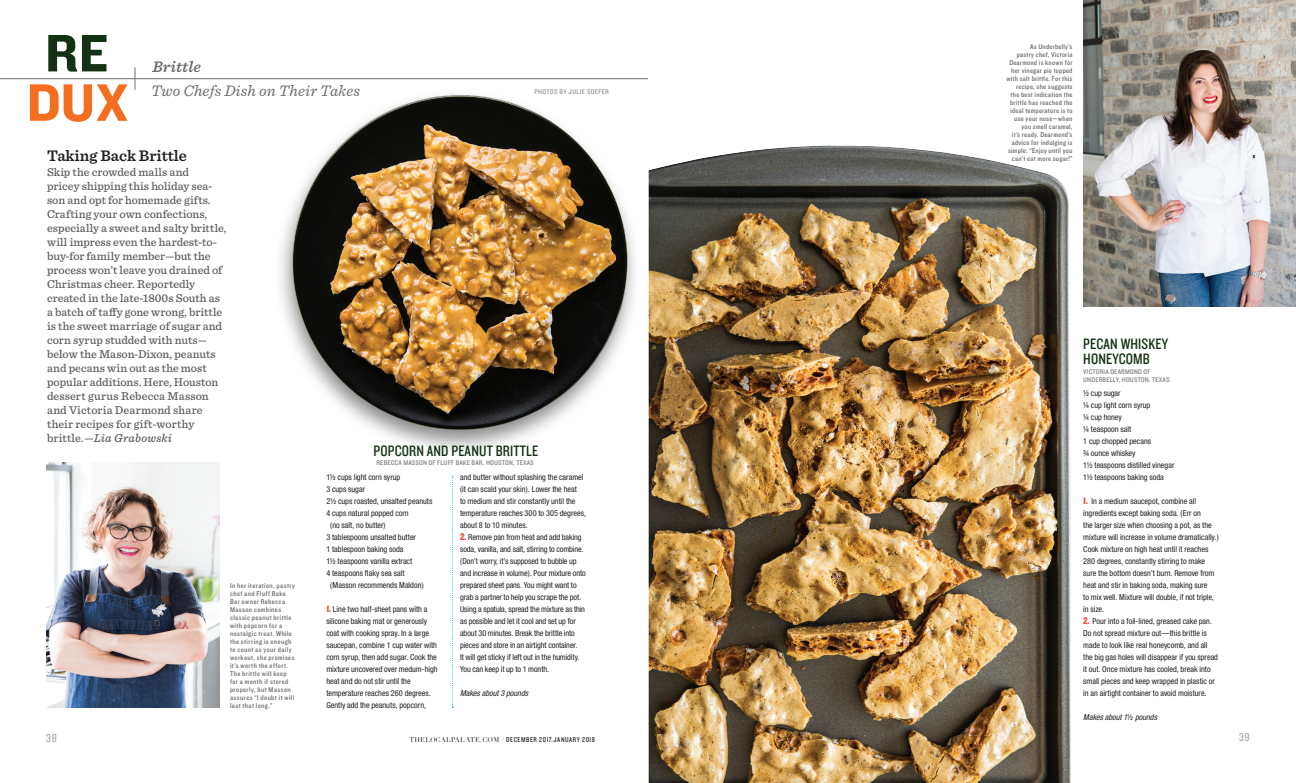
<style>
.page{position:relative;width:1296px;height:783px;background:#fff}
.page>*{position:absolute;margin:0;border:0;box-sizing:border-box;transform-origin:0 0}
.t1{font:54.7px "Knockout HTF51 Middleweight";color:#f36e21}
.t2{font:54.7px "Knockout HTF51 Middleweight";color:#133214}
.t3{font:italic 16px "Sentinel";letter-spacing:.01em;color:#6c6d70}
.t4{font:600 16px "Sentinel";color:#231f20}
.t5{font:italic 600 16px "Sentinel";letter-spacing:.01em;color:#6c6d70}
.t6{font:15.7px/15px "Knockout HTF29 Junior Liteweight";letter-spacing:.01em;color:#133214}
.t7{font:italic 500 12px "Sentinel";letter-spacing:.015em;color:#5c5c5f}
.t8{font:12px "Knockout HTF29 Junior Liteweight";color:#a8a9ad}
.t9{font:500 11.8px/14px "Sentinel";color:#5c5c5f}
.t10{font:condensed 8.2px/12px "Helvetica Neue";letter-spacing:-.005em;color:#231f20}
.t11{font:italic condensed 8.2px "Helvetica Neue";letter-spacing:-.005em;color:#231f20}
.t12{font:7.4px "Knockout HTF29 Junior Liteweight";letter-spacing:.08em;color:#231f20}
.t13{font:7.2px/8px "Knockout HTF30 Junior Welterwt";letter-spacing:.045em;color:#67676a;text-align:right}
.t14{font:7px/7.9px "Knockout HTF30 Junior Welterwt";letter-spacing:.025em;color:#808285}
.t15{font:7px "Knockout HTF30 Junior Welterwt";letter-spacing:.045em;color:#939598}
.s1{font-style:normal;font-size:11.8px}
.s2{font-style:normal}
.s3{font-family:"Knockout HTF70 Full Welterwt";font-stretch:normal;font-size:10px;color:#ef4d35}
.s4{font-family:"Didot";font-size:6.8px}
.s5{font-family:"Didot";font-weight:700;font-size:6.8px}
</style>
<div class="page">
<svg style="left:135px;top:67px;width:1px;height:23px"></svg>
<hr style="left:0;top:79px;width:648px;height:1px;background:#6c6d70">
<img style="left:46px;top:462px;width:174px;height:246px">
<svg style="left:452px;top:476px;width:1px;height:232px"></svg>
<img style="left:1083px;top:0;width:213px;height:307px">
<img style="left:248px;top:78px;width:401px;height:381px">
<img style="left:649px;top:146px;width:422px;height:637px">
<h1 class="t2" style="left:45px;top:24px;width:65px">RE</h1>
<h1 class="t1" style="left:27px;top:74px;width:103px">DUX</h1>
<h2 class="t5" style="left:152px;top:54px;width:50px">Brittle</h2>
<h2 class="t3" style="left:151px;top:79px;width:211px">Two Chefs Dish on Their Takes</h2>
<p class="t15" style="left:534px;top:88px;width:76px">PHOTOS BY JULIE SOEFER</p>
<h2 class="t4" style="left:47px;top:143px;width:142px">Taking Back Brittle</h2>
<p class="t9" style="left:47px;top:164px;width:181px">Skip the crowded malls and<br>pricey shipping this holiday sea&shy;son and opt for homemade gifts.<br>Crafting your own confections, especially a sweet and salty brittle, will impress even the hardest-to&shy;buy-for family member—but the process won’t leave you drained of<br>Christmas cheer. Reportedly created in the late-1800s South as a batch of taffy gone wrong, brittle is the sweet marriage of sugar and corn syrup studded with nuts— below the Mason-Dixon, peanuts and pecans win out as the most popular additions. Here, Houston dessert gurus Rebecca Masson and Victoria Dearmond share their recipes for gift-worthy</p>
<h3 class="t7" style="left:47px;top:429px;width:126px"><span class="s1">brittle.</span><span class="s2">—</span>Lia Grabowski</h3>
<p class="t13" style="left:230px;top:582px;width:67px;text-align:left">In her iteration, pastry chef and Fluff Bake<br>Bar owner Rebecca<br>Masson combines classic peanut brittle with popcorn for a nostalgic treat. While the stirring is enough to count as your daily workout, she promises it’s worth the effort.<br>The brittle will keep for a month if stored properly, but Masson assures “I doubt it will last that long.”</p>
<h3 class="t6" style="left:374px;top:443px;width:166px">POPCORN AND PEANUT BRITTLE</h3>
<p class="t14" style="left:376px;top:459px;width:159px">REBECCA MASSON OF FLUFF BAKE BAR, HOUSTON, TEXAS</p>
<p class="t10" style="left:326px;top:471px;width:75px">1½ cups light corn syrup</p>
<p class="t10" style="left:326px;top:483px;width:40px">3 cups sugar</p>
<p class="t10" style="left:326px;top:495px;width:108px">2½ cups roasted, unsalted peanuts</p>
<p class="t10" style="left:326px;top:507px;width:84px">4 cups natural popped corn</p>
<p class="t10" style="left:330px;top:519px;width:57px">(no salt, no butter)</p>
<p class="t10" style="left:326px;top:531px;width:91px">3 tablespoons unsalted butter</p>
<p class="t10" style="left:326px;top:543px;width:79px">1 tablespoon baking soda</p>
<p class="t10" style="left:326px;top:555px;width:87px">1½ teaspoons vanilla extract</p>
<p class="t10" style="left:326px;top:567px;width:80px">4 teaspoons flaky sea salt</p>
<p class="t10" style="left:330px;top:579px;width:95px">(Masson recommends Maldon)</p>
<p class="t10" style="left:326px;top:603px;width:113px"><span class="s3">1.</span> Line two half-sheet pans with a silicone baking mat or generously coat with cooking spray. In a large saucepan, combine 1 cup water with corn syrup, then add sugar. Cook the mixture uncovered over medum-high heat and do not stir until the temperature reaches 260 degrees.<br>Gently add the peanuts, popcorn,</p>
<p class="t10" style="left:460px;top:471px;width:127px">and butter without splashing the caramel (it can scald your skin). Lower the heat<br>to medium and stir constantly until the temperature reaches 300 to 305 degrees, about 8 to 10 minutes.</p>
<p class="t10" style="left:460px;top:531px;width:127px"><span class="s3">2.</span> Remove pan from heat and add baking soda, vanilla, and salt, stirring to combine. (Don’t worry, it’s supposed to bubble up and increase in volume). Pour mixture onto prepared sheet pans. You might want to grab a partner to help you scrape the pot.<br>Using a spatula, spread the mixture as thin as possible and let it cool and set up for about 30 minutes. Break the brittle into pieces and store in an airtight container.<br>It will get sticky if left out in the humidity.<br>You can keep it up to 1 month.</p>
<p class="t11" style="left:460px;top:688px;width:70px">Makes about 3 pounds</p>
<p class="t13" style="left:1007px;top:43px;width:67px">As Underbelly’s<br>pastry chef, Victoria<br>Dearmond is known for her vinegar pie topped with salt brittle. For this recipe, she suggests the best indication the brittle has reached the ideal temperature is to use your nose—when you smell caramel,<br>it’s ready. Dearmond’s advice for indulging is simple: “Enjoy until you can’t eat more sugar!”</p>
<h3 class="t6" style="left:1083px;top:337px;width:86px">PECAN WHISKEY<br>HONEYCOMB</h3>
<p class="t14" style="left:1083px;top:368px;width:88px">VICTORIA DEARMOND OF<br>UNDERBELLY, HOUSTON, TEXAS</p>
<p class="t10" style="left:1083px;top:387px;width:93px">½ cup sugar<br>¼ cup light corn syrup<br>¼ cup honey<br>¼ teaspoon salt<br>1 cup chopped pecans<br>¾ ounce whiskey<br>1½ teaspoons distilled vinegar<br>1½ teaspoons baking soda</p>
<p class="t10" style="left:1083px;top:495px;width:137px"><span class="s3">1.</span> In a medium saucepot, combine all ingredients except baking soda. (Err on<br>the larger size when choosing a pot, as the mixture will increase in volume dramatically.)<br>Cook mixture on high heat until it reaches 280 degrees, constantly stirring to make sure the bottom doesn’t burn. Remove from heat and stir in baking soda, making sure<br>to mix well. Mixture will double, if not triple, in size.</p>
<p class="t10" style="left:1083px;top:615px;width:136px"><span class="s3">2.</span> Pour into a foil-lined, greased cake pan.<br>Do not spread mixture out—this brittle is made to look like real honeycomb, and all the big gas holes will disappear if you spread it out. Once mixture has cooled, break into small pieces and keep wrapped in plastic or in an airtight container to avoid moisture.</p>
<p class="t11" style="left:1083px;top:712px;width:75px">Makes about 1<span class="s2">½</span> pounds</p>
<h3 class="t8" style="left:46px;top:732px;width:12px">38</h3>
<h3 class="t8" style="left:1239px;top:731px;width:12px">39</h3>
<p class="t12" style="left:410px;top:735px;width:187px"><span class="s4">THELOCALPALATE.COM</span> <span class="s5">/</span> DECEMBER 2017.JANUARY 2018</p>
</div>
